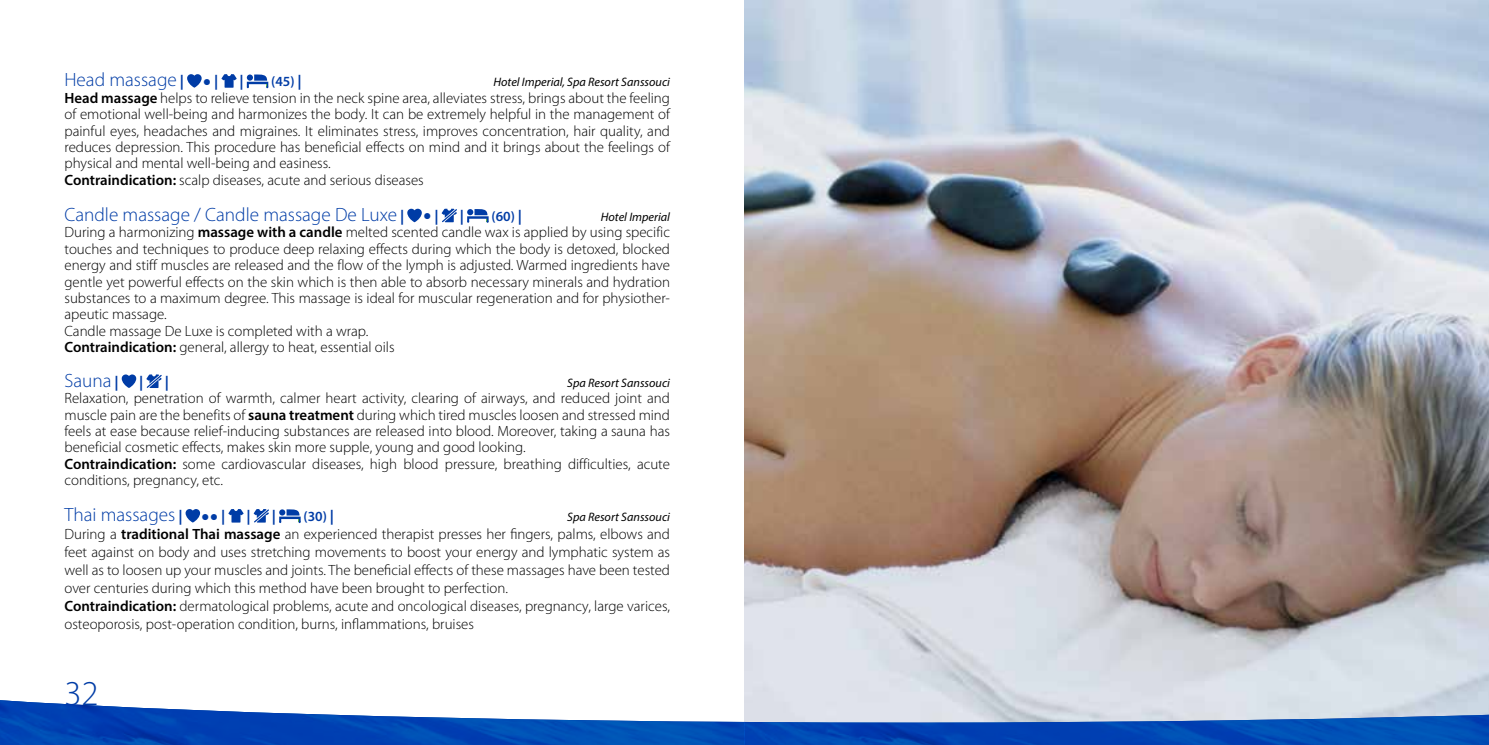
<style>
.page{position:relative;width:1489px;height:745px;background:#fff}
.page>*{position:absolute;margin:0;border:0;box-sizing:border-box;transform-origin:0 0}
.t1{font:300 35px "Myriad Pro";color:#003ca6}
.t2{font:300 19.25px "Myriad Pro";color:#003ca6}
.t3{font:300 14.88px/16.4px "Myriad Pro";color:#000}
.t4{font:700 14.88px "Myriad Pro";color:#003ca6}
.t5{font:600 14px "Myriad Pro";color:#003ca6}
.t6{font:700 14px "Times New Roman";color:#003ca6}
.t7{font:italic 12.25px "Myriad Pro";color:#000}
.s1{font-weight:700;font-size:14.88px}
.s2{font-family:"Myriad Pro";font-size:14.88px}
.s3{font-weight:600}
</style>
<div class="page">
<svg style="left:187px;top:74px;width:15px;height:14px"></svg>
<svg style="left:221px;top:74px;width:16px;height:14px"></svg>
<svg style="left:247px;top:74px;width:21px;height:14px"></svg>
<svg style="left:407px;top:208px;width:15px;height:14px"></svg>
<svg style="left:441px;top:208px;width:16px;height:14px"></svg>
<svg style="left:467px;top:209px;width:21px;height:14px"></svg>
<svg style="left:122px;top:374px;width:14px;height:14px"></svg>
<svg style="left:146px;top:374px;width:16px;height:14px"></svg>
<svg style="left:185px;top:509px;width:15px;height:13px"></svg>
<svg style="left:228px;top:509px;width:15px;height:13px"></svg>
<svg style="left:254px;top:509px;width:15px;height:13px"></svg>
<svg style="left:279px;top:509px;width:22px;height:13px"></svg>
<img style="left:744px;top:0;width:744px;height:692px">
<svg style="left:744px;top:692px;width:744px;height:7px;background:#d9dee7"></svg>
<img style="left:0;top:699px;width:1488px;height:45px">
<p class="t2" style="left:64px;top:69px;width:121px">Head massage <span class="s1">|</span></p>
<p class="t6" style="left:203px;top:71px;width:17px">● <span class="s2">|</span></p>
<p class="t4" style="left:239px;top:72px;width:6px">|</p>
<p class="t5" style="left:271px;top:73px;width:32px">(45) <span class="s1">|</span></p>
<p class="t7" style="left:493px;top:75px;width:178px">Hotel Imperial, Spa Resort Sanssouci</p>
<p class="t3" style="left:64px;top:90px;width:607px"><span class="s3">Head massage</span> helps to relieve tension in the neck spine area, alleviates stress, brings about the feeling of emotional well-being and harmonizes the body. It can be extremely helpful in the management of painful eyes, headaches and migraines. It eliminates stress, improves concentration, hair quality, and reduces depression. This procedure has beneficial effects on mind and it brings about the feelings of physical and mental well-being and easiness.<br><span class="s3">Contraindication:</span> scalp diseases, acute and serious diseases</p>
<p class="t2" style="left:64px;top:204px;width:341px">Candle massage / Candle massage De Luxe <span class="s1">|</span></p>
<p class="t6" style="left:423px;top:205px;width:17px">● <span class="s2">|</span></p>
<p class="t4" style="left:460px;top:206px;width:6px">|</p>
<p class="t5" style="left:491px;top:207px;width:32px">(60) <span class="s1">|</span></p>
<p class="t7" style="left:601px;top:209px;width:71px">Hotel Imperial</p>
<p class="t3" style="left:64px;top:224px;width:607px">During a harmonizing <span class="s3">massage with a candle</span> melted scented candle wax is applied by using specific touches and techniques to produce deep relaxing effects during which the body is detoxed, blocked energy and stiff muscles are released and the flow of the lymph is adjusted. Warmed ingredients have gentle yet powerful effects on the skin which is then able to absorb necessary minerals and hydration substances to a maximum degree. This massage is ideal for muscular regeneration and for physiother&shy;apeutic massage.<br>Candle massage De Luxe is completed with a wrap.<br><span class="s3">Contraindication:</span> general, allergy to heat, essential oils</p>
<p class="t2" style="left:64px;top:369px;width:56px">Sauna <span class="s1">|</span></p>
<p class="t4" style="left:139px;top:372px;width:6px">|</p>
<p class="t4" style="left:165px;top:372px;width:6px">|</p>
<p class="t7" style="left:567px;top:375px;width:104px">Spa Resort Sanssouci</p>
<p class="t3" style="left:64px;top:390px;width:607px">Relaxation, penetration of warmth, calmer heart activity, clearing of airways, and reduced joint and muscle pain are the benefits of <span class="s3">sauna treatment</span> during which tired muscles loosen and stressed mind feels at ease because relief-inducing substances are released into blood. Moreover, taking a sauna has beneficial cosmetic effects, makes skin more supple, young and good looking.<br><span class="s3">Contraindication:</span> some cardiovascular diseases, high blood pressure, breathing difficulties, acute conditions, pregnancy, etc.</p>
<p class="t2" style="left:64px;top:504px;width:119px">Thai massages <span class="s1">|</span></p>
<p class="t6" style="left:201px;top:505px;width:26px">●● <span class="s2">|</span></p>
<p class="t4" style="left:246px;top:506px;width:6px">|</p>
<p class="t4" style="left:272px;top:506px;width:6px">|</p>
<p class="t5" style="left:303px;top:507px;width:32px">(30) <span class="s1">|</span></p>
<p class="t7" style="left:567px;top:509px;width:104px">Spa Resort Sanssouci</p>
<p class="t3" style="left:64px;top:525px;width:607px;line-height:17.8px">During a <span class="s3">traditional Thai massage</span> an experienced therapist presses her fingers, palms, elbows and feet against on body and uses stretching movements to boost your energy and lymphatic system as well as to loosen up your muscles and joints. The beneficial effects of these massages have been tested over centuries during which this method have been brought to perfection.<br><span class="s3">Contraindication:</span> dermatological problems, acute and oncological diseases, pregnancy, large varices, osteoporosis, post-operation condition, burns, inflammations, bruises</p>
<h1 class="t1" style="left:64px;top:673px;width:36px">32</h1>
</div>
